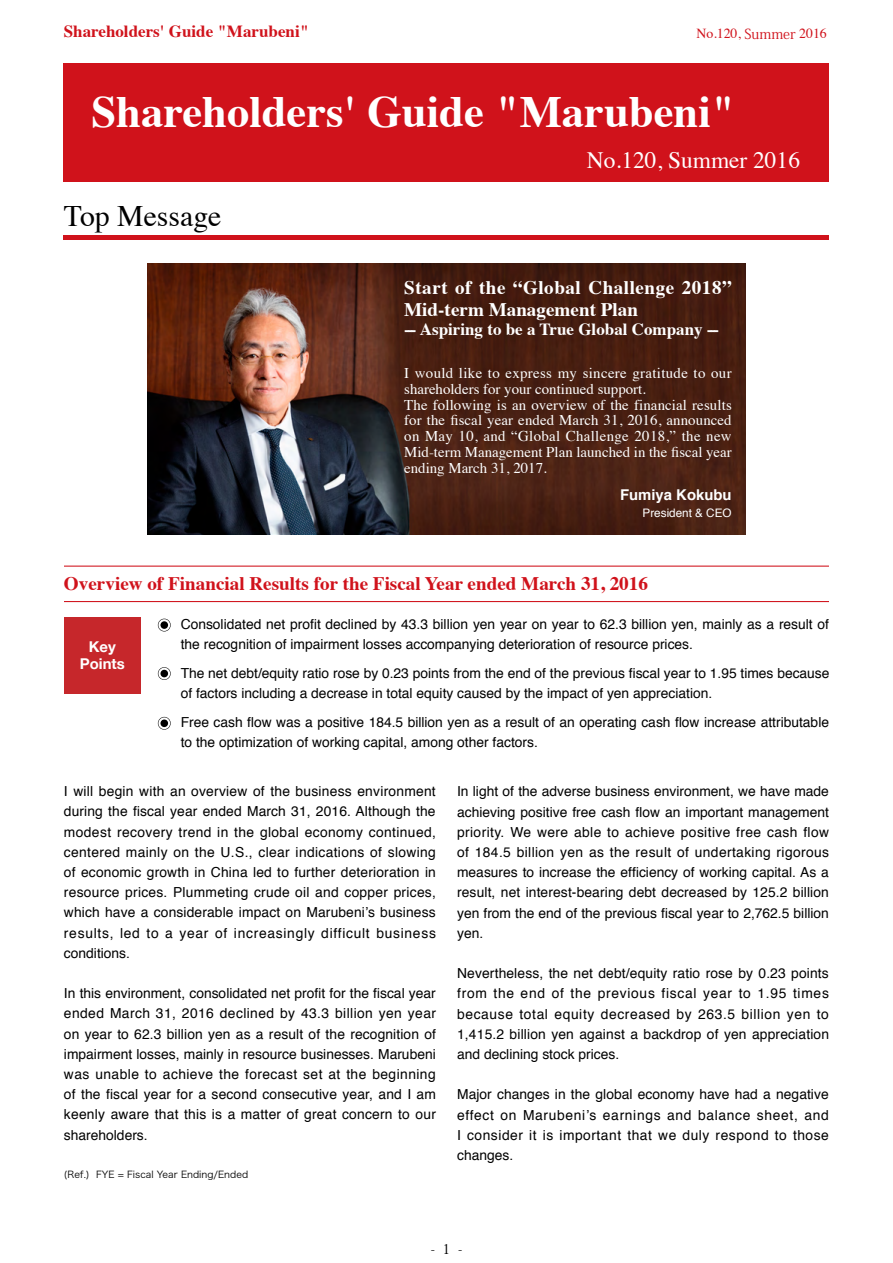
<style>
.page{position:relative;width:893px;height:1263px;background:#fff}
.page>*{position:absolute;margin:0;border:0;box-sizing:border-box;transform-origin:0 0}
.t1{font:700 44.7px "Times";color:#fff}
.t2{font:29.7px "Times";color:#000}
.t3{font:23.4px "Times";color:#fff}
.t4{font:700 19.2px "Times";color:#d0121b}
.t5{font:700 19.2px/21.3px "Times";letter-spacing:.025em;color:#fff}
.t6{font:700 16.95px "Times";color:#fff}
.t7{font:700 16.95px "Times";color:#d0121b}
.t8{font:14.85px/15.9px "Times";letter-spacing:.005em;color:#fff}
.t9{font:700 14.85px "Helvetica";color:#fff}
.t10{font:700 14.85px/17px "Helvetica Neue";color:#fff;text-align:center}
.t11{font:13.8px/20.2px "Helvetica";color:#000;text-align:justify}
.t12{font:13.8px "Times";color:#d0121b}
.t13{font:13.8px "Koz Min Pr 6 N";color:#000}
.t14{font:11.7px "Helvetica";color:#fff}
.t15{font:9.6px "Hira Kaku Pro N W3";color:#000}
.s1{font-family:"Koz Min Pr 6 N"}
</style>
<div class="page">
<img style="left:148px;top:264px;width:597px;height:270px">
<div style="left:64px;top:64px;width:765px;height:118px;background:#d0121b"></div>
<hr style="left:64px;top:236px;width:765px;height:4px;background:#d0121b">
<hr style="left:64px;top:566px;width:765px;height:1px;background:#d0121b">
<hr style="left:64px;top:601px;width:765px;height:1px;background:#d0121b">
<div style="left:64px;top:617px;width:77px;height:76px;background:#c6272b"></div>
<svg style="left:158px;top:619px;width:13px;height:12px"></svg>
<svg style="left:158px;top:667px;width:13px;height:13px"></svg>
<svg style="left:158px;top:717px;width:13px;height:13px"></svg>
<p class="t7" style="left:64px;top:15px;width:247px">Shareholders' Guide "Marubeni"</p>
<p class="t12" style="left:696px;top:21px;width:132px">No.120, <span class="s1">Summer</span> 2016</p>
<h1 class="t1" style="left:91px;top:69px;width:646px">Shareholders' Guide "Marubeni"</h1>
<h2 class="t2" style="left:64px;top:188px;width:159px">Top Message</h2>
<h3 class="t3" style="left:587px;top:138px;width:215px">No.120, Summer 2016</h3>
<h3 class="t5" style="left:404px;top:275px;width:329px">Start of the “Global Challenge 2018”<br>Mid-term Management Plan</h3>
<p class="t6" style="left:404px;top:313px;width:316px">--- Aspiring to be a True Global Company ---</p>
<p class="t8" style="left:404px;top:363px;width:329px">I would like to express my sincere gratitude to our shareholders for your continued support.<br>The following is an overview of the financial results for the fiscal year ended March 31, 2016, announced on May 10, and “Global Challenge 2018,” the new Mid-term Management Plan launched in the fiscal year ending March 31, 2017.</p>
<p class="t9" style="left:620px;top:482px;width:113px">Fumiya Kokubu</p>
<p class="t14" style="left:643px;top:504px;width:91px">President &amp; CEO</p>
<h3 class="t4" style="left:64px;top:566px;width:585px">Overview of Financial Results for the Fiscal Year ended March 31, 2016</h3>
<p class="t10" style="left:80px;top:639px;width:46px">Key<br>Points</p>
<p class="t11" style="left:181px;top:615px;width:650px">Consolidated net profit declined by 43.3 billion yen year on year to 62.3 billion yen, mainly as a result of the recognition of impairment losses accompanying deterioration of resource prices.</p>
<p class="t11" style="left:181px;top:663px;width:650px">The net debt/equity ratio rose by 0.23 points from the end of the previous fiscal year to 1.95 times because of factors including a decrease in total equity caused by the impact of yen appreciation.</p>
<p class="t11" style="left:181px;top:712px;width:650px">Free cash flow was a positive 184.5 billion yen as a result of an operating cash flow increase attributable to the optimization of working capital, among other factors.</p>
<p class="t11" style="left:64px;top:782px;width:373px">I will begin with an overview of the business environment during the fiscal year ended March 31, 2016. Although the modest recovery trend in the global economy continued, centered mainly on the U.S., clear indications of slowing of economic growth in China led to further deterioration in resource prices. Plummeting crude oil and copper prices, which have a considerable impact on Marubeni’s business results, led to a year of increasingly difficult business conditions.</p>
<p class="t11" style="left:64px;top:984px;width:374px">In this environment, consolidated net profit for the fiscal year ended March 31, 2016 declined by 43.3 billion yen year on year to 62.3 billion yen as a result of the recognition of impairment losses, mainly in resource businesses. Marubeni was unable to achieve the forecast set at the beginning of the fiscal year for a second consecutive year, and I am keenly aware that this is a matter of great concern to our shareholders.</p>
<p class="t15" style="left:64px;top:1166px;width:186px">(Ref.) FYE = Fiscal Year Ending/Ended</p>
<p class="t11" style="left:457px;top:782px;width:373px">In light of the adverse business environment, we have made achieving positive free cash flow an important management priority. We were able to achieve positive free cash flow of 184.5 billion yen as the result of undertaking rigorous measures to increase the efficiency of working capital. As a result, net interest-bearing debt decreased by 125.2 billion yen from the end of the previous fiscal year to 2,762.5 billion yen.</p>
<p class="t11" style="left:457px;top:963px;width:373px">Nevertheless, the net debt/equity ratio rose by 0.23 points from the end of the previous fiscal year to 1.95 times because total equity decreased by 263.5 billion yen to 1,415.2 billion yen against a backdrop of yen appreciation and declining stock prices.</p>
<p class="t11" style="left:457px;top:1085px;width:373px">Major changes in the global economy have had a negative effect on Marubeni’s earnings and balance sheet, and I consider it is important that we duly respond to those changes.</p>
<p class="t13" style="left:442px;top:1241px;width:10px">1</p>
<p class="t13" style="left:431px;top:1241px;width:33px">- -</p>
</div>
